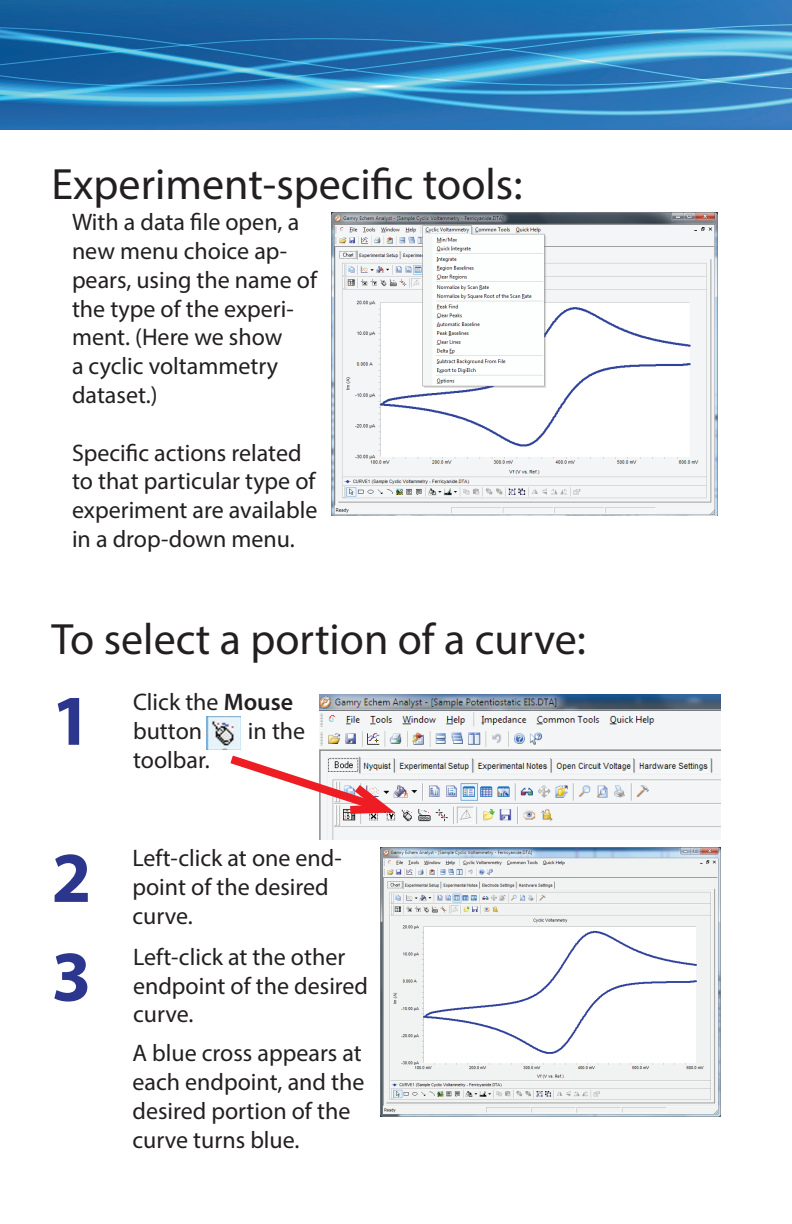
<style>
.page{position:relative;width:792px;height:1224px;background:#fff}
.page>*{position:absolute;margin:0;border:0;box-sizing:border-box;transform-origin:0 0}
.t1{font:700 72px/157.2px "Myriad Pro";color:#2b368c}
.t2{font:44px "Myriad Pro";color:#231f20}
.t3{font:24px/28.8px "Myriad Pro";color:#231f20}
.s1{font-weight:600}
</style>
<div class="page">
<img style="left:0;top:0;width:792px;height:130px">
<img style="left:206px;top:716px;width:35px;height:33px">
<img style="left:320px;top:694px;width:400px;height:145px">
<svg style="left:222px;top:749px;width:184px;height:70px"></svg>
<img style="left:380px;top:848px;width:340px;height:269px">
<img style="left:332px;top:212px;width:386px;height:304px">
<h2 class="t2" style="left:52px;top:157px;width:472px">Experiment-specific tools:</h2>
<p class="t3" style="left:72px;top:207px;width:247px">With a data file open, a new menu choice ap&shy;pears, using the name of the type of the experi&shy;ment. (Here we show<br>a cyclic voltammetry dataset.)</p>
<p class="t3" style="left:72px;top:438px;width:247px">Specific actions related to that particular type of experiment are available in a drop-down menu.</p>
<h2 class="t2" style="left:52px;top:613px;width:536px">To select a portion of a curve:</h2>
<p class="t3" style="left:133px;top:687px;width:162px">Click the <span class="s1">Mouse </span>button</p>
<h1 class="t1" style="left:52px;top:640px;width:41px">1<br>2</h1>
<p class="t3" style="left:248px;top:716px;width:59px">in the</p>
<p class="t3" style="left:133px;top:745px;width:78px">toolbar.</p>
<p class="t3" style="left:132px;top:843px;width:211px">Left-click at one end&shy;point of the desired curve.</p>
<h1 class="t1" style="left:52px;top:896px;width:41px">3</h1>
<p class="t3" style="left:133px;top:942px;width:237px">Left-click at the other endpoint of the desired curve.</p>
<p class="t3" style="left:132px;top:1039px;width:234px">A blue cross appears at each endpoint, and the desired portion of the curve turns blue.</p>
</div>
